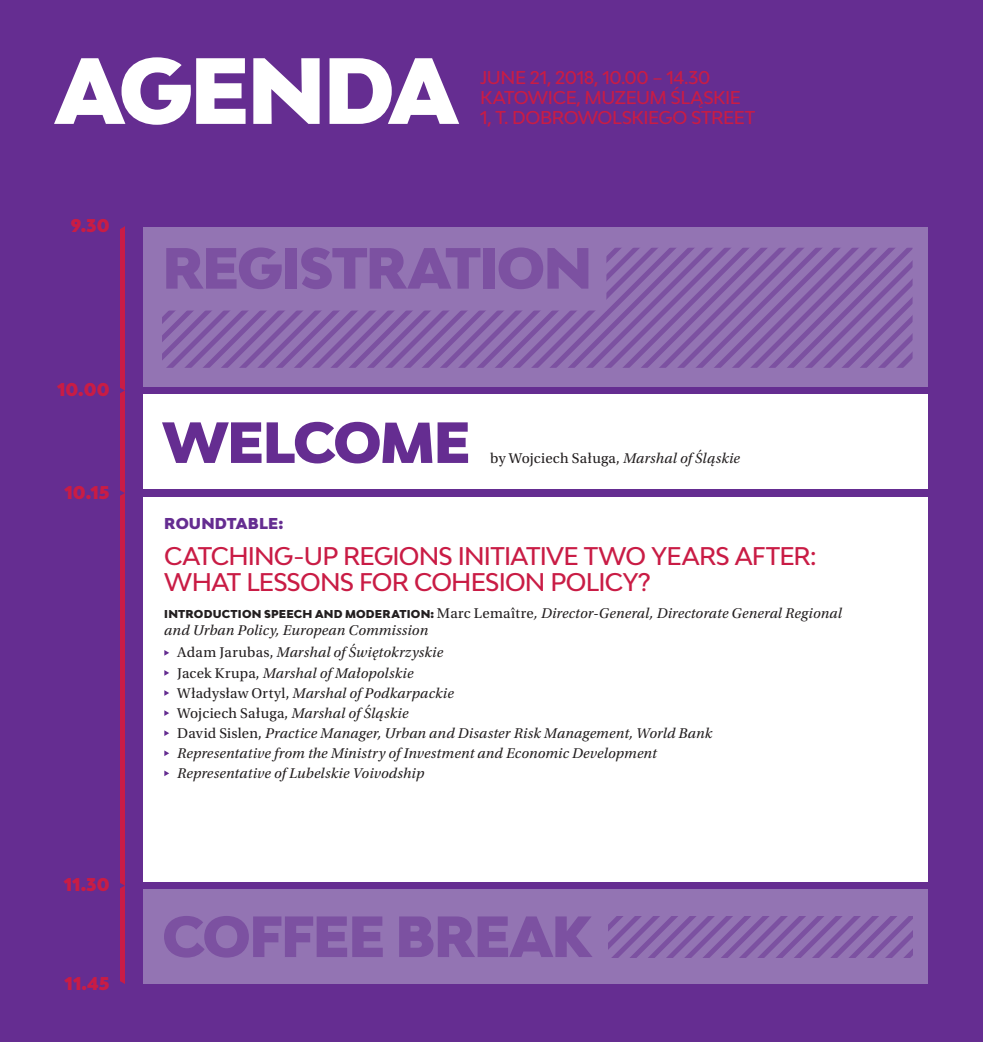
<style>
.page{position:relative;width:983px;height:1042px;background:#fff}
.page>*{position:absolute;margin:0;border:0;box-sizing:border-box;transform-origin:0 0}
.t1{font:900 88.73px "Bw Modelica";letter-spacing:-.04em;color:#fff}
.t2{font:900 54.77px "Bw Modelica";letter-spacing:-.035em;color:#7c51a1}
.t3{font:900 54.77px "Bw Modelica";letter-spacing:-.035em;color:#652d91}
.t4{font:500 24.15px/26.2px "Bw Modelica";letter-spacing:-.035em;color:#c91c45}
.t5{font:500 17.5px/20.1px "Bw Modelica";letter-spacing:-.025em;color:#c91c45}
.t6{font:900 17.5px "Bw Modelica";color:#c91c45}
.t7{font:italic 14.88px/20.1px "Utopia Pl";letter-spacing:.01em;color:#231f20}
.t8{font:14.88px "Utopia Pl";letter-spacing:.02em;color:#231f20}
.t9{font:900 14.88px "Bw Modelica";letter-spacing:.01em;color:#652d91}
.s1{font-style:italic}
.s2{font-family:"Bw Modelica";font-weight:900;font-style:normal;font-size:10.85px}
.s3{font-style:normal}
</style>
<div class="page">
<div style="left:0;top:0;width:982px;height:1042px;background:#652d91"></div>
<div style="left:143px;top:227px;width:784px;height:160px;background:#9374b3"></div>
<div style="left:143px;top:395px;width:784px;height:94px;background:#fff"></div>
<div style="left:143px;top:497px;width:784px;height:384px;background:#fff"></div>
<div style="left:143px;top:890px;width:784px;height:94px;background:#9374b3"></div>
<div style="left:120px;top:226px;width:5px;height:758px;background:#c91c45"></div>
<svg style="left:120px;top:883px;width:5px;height:6px"></svg>
<svg style="left:120px;top:490px;width:5px;height:6px"></svg>
<svg style="left:120px;top:388px;width:5px;height:5px"></svg>
<svg style="left:608px;top:916px;width:304px;height:41px"></svg>
<svg style="left:663px;top:248px;width:249px;height:120px"></svg>
<svg style="left:562px;top:248px;width:101px;height:120px"></svg>
<svg style="left:162px;top:310px;width:400px;height:58px"></svg>
<svg style="left:164px;top:730px;width:5px;height:6px"></svg>
<svg style="left:164px;top:710px;width:5px;height:6px"></svg>
<svg style="left:164px;top:690px;width:5px;height:6px"></svg>
<svg style="left:164px;top:770px;width:5px;height:6px"></svg>
<svg style="left:164px;top:670px;width:5px;height:6px"></svg>
<svg style="left:164px;top:650px;width:5px;height:6px"></svg>
<svg style="left:164px;top:750px;width:5px;height:6px"></svg>
<h1 class="t1" style="left:55px;top:33px;width:405px">AGENDA</h1>
<p class="t5" style="left:480px;top:67px;width:276px">JUNE 21, 2018, 10.00 – 14.30<br>KATOWICE, MUZEUM ŚLĄSKIE<br>1, T. DOBROWOLSKIEGO STREET</p>
<p class="t6" style="left:71px;top:214px;width:40px">9.30</p>
<p class="t6" style="left:57px;top:378px;width:54px">10.00</p>
<p class="t6" style="left:64px;top:481px;width:47px">10.15</p>
<p class="t6" style="left:64px;top:873px;width:47px">11.30</p>
<p class="t6" style="left:65px;top:971px;width:46px">11.45</p>
<h2 class="t2" style="left:162px;top:233px;width:432px">REGISTRATION</h2>
<h2 class="t3" style="left:162px;top:407px;width:310px">WELCOME</h2>
<p class="t8" style="left:490px;top:449px;width:251px">by Wojciech Saługa, <span class="s1">Marshal of Śląskie</span></p>
<p class="t9" style="left:164px;top:514px;width:120px">ROUNDTABLE:</p>
<h3 class="t4" style="left:164px;top:542px;width:653px">CATCHING-UP REGIONS INITIATIVE TWO YEARS AFTER:<br>WHAT LESSONS FOR COHESION POLICY?</h3>
<p class="t7" style="left:164px;top:605px;width:679px;line-height:17.2px"><span class="s2">INTRODUCTION SPEECH AND MODERATION:</span> <span class="s3">Marc Lemaître</span>, Director-General, Directorate General Regional and Urban Policy, European Commission</p>
<p class="t7" style="left:177px;top:642px;width:536px"><span class="s3">Adam Jarubas,</span> Marshal of Świętokrzyskie<br><span class="s3">Jacek Krupa,</span> Marshal of Małopolskie<br><span class="s3">Władysław Ortyl,</span> Marshal of Podkarpackie<br><span class="s3">Wojciech Saługa,</span> Marshal of Śląskie<br><span class="s3">David Sislen,</span> Practice Manager, Urban and Disaster Risk Management, World Bank Representative from the Ministry of Investment and Economic Development Representative of Lubelskie Voivodship</p>
<h2 class="t2" style="left:162px;top:901px;width:431px">COFFEE BREAK</h2>
</div>
